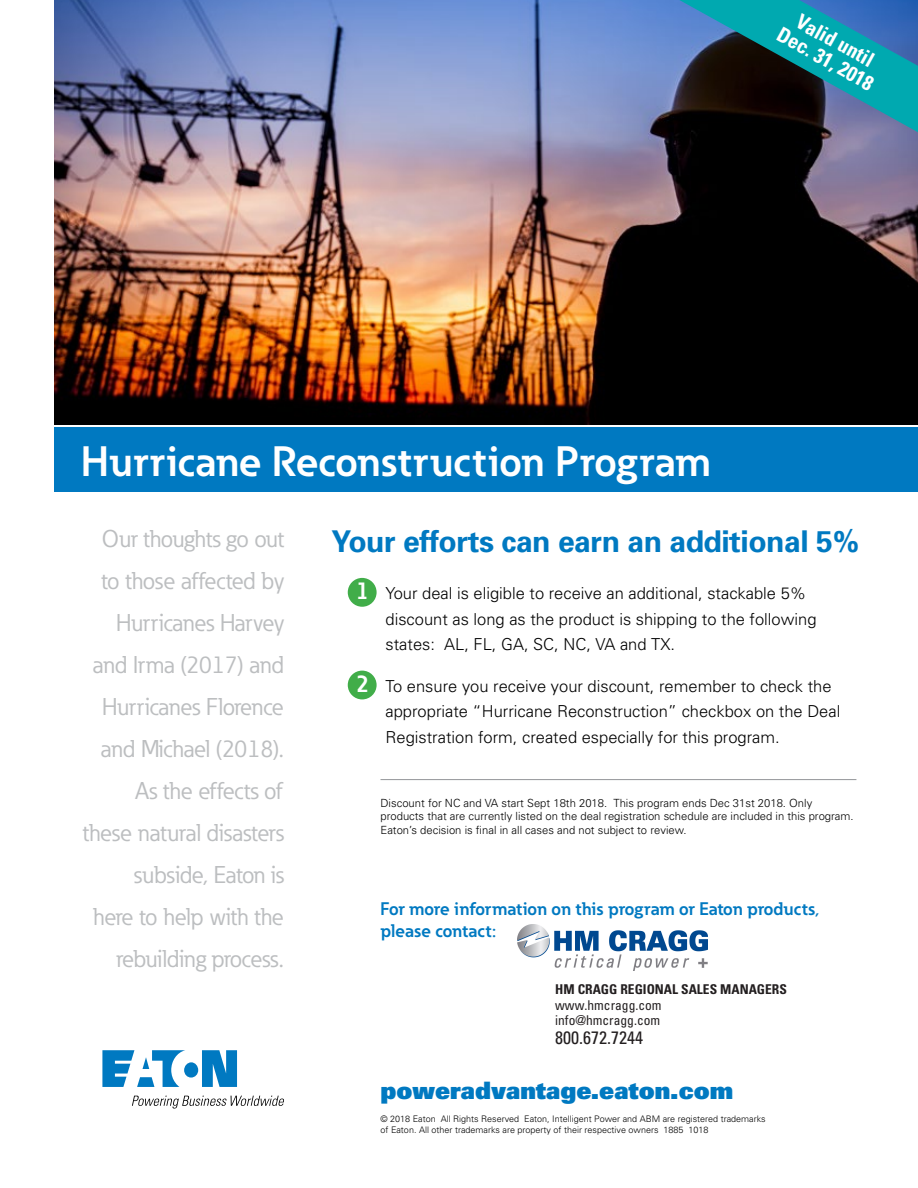
<style>
.page{position:relative;width:918px;height:1188px;background:#fff}
.page>*{position:absolute;margin:0;border:0;box-sizing:border-box;transform-origin:0 0}
.t1{font:700 42px "Eaton";color:#fff}
.t2{font:700 30px "Univers";letter-spacing:-.015em;color:#0079c1}
.t3{font:24px/42px "Eaton";letter-spacing:-.01em;color:#bcbec0;text-align:right}
.t4{font:900 24px "Univers";color:#0079c1}
.t5{font:700 condensed 20.7px/20.7px "Univers";color:#fff;text-align:center}
.t6{font:700 18px/21.6px "Eaton";color:#0079c1}
.t7{font:condensed 18px "Univers";color:#231f20}
.t8{font:300 16.5px/25.5px "Univers";color:#000}
.t9{font:condensed 13.5px/15.5px "Univers";color:#231f20}
.t10{font:700 condensed 13.5px "Univers";color:#231f20}
.t11{font:300 11.25px/13.5px "Univers";color:#000}
.t12{font:300 9px/10.8px "Univers";color:#000}
.s1{font-family:"Eaton";font-weight:700;font-size:24px;color:#fff}
</style>
<div class="page">
<img style="left:54px;top:0;width:864px;height:425px">
<div style="left:54px;top:427px;width:864px;height:65px;background:#0079c1"></div>
<svg style="left:102px;top:1050px;width:135px;height:37px"></svg>
<svg style="left:132px;top:1096px;width:152px;height:13px"></svg>
<div style="left:348px;top:578px;width:29px;height:29px;background:#41ad49;border-radius:50%"></div>
<div style="left:348px;top:671px;width:29px;height:28px;background:#41ad49;border-radius:50%"></div>
<svg style="left:622px;top:0;width:296px;height:153px;background:#2d627c"></svg>
<hr style="left:380px;top:779px;width:476px;height:1px;background:#939598">
<img style="left:517px;top:925px;width:190px;height:46px">
<p class="t5" style="left:794px;top:6px;width:108px;rotate:29deg">Valid until<br>Dec. 31, 2018</p>
<h1 class="t1" style="left:81px;top:435px;width:631px">Hurricane Reconstruction Program</h1>
<h3 class="t3" style="left:82px;top:518px;width:203px">Our thoughts go out to those affected by<br>Hurricanes Harvey and Irma (2017) and<br>Hurricanes Florence and Michael (2018).<br>As the effects of these natural disasters subside, Eaton is<br>here to help with the rebuilding process.</h3>
<h2 class="t2" style="left:332px;top:523px;width:529px">Your efforts can earn an additional 5%</h2>
<p class="t8" style="left:386px;top:581px;width:432px;text-indent:-29px"><span class="s1">1</span> Your deal is eligible to receive an additional, stackable 5% discount as long as the product is shipping to the following states: AL, FL, GA, SC, NC, VA and TX.</p>
<p class="t8" style="left:386px;top:673px;width:456px;text-indent:-29px"><span class="s1">2</span> To ensure you receive your discount, remember to check the appropriate “Hurricane Reconstruction” checkbox on the Deal<br>Registration form, created especially for this program.</p>
<p class="t11" style="left:380px;top:796px;width:475px">Discount for NC and VA start Sept 18th 2018. This program ends Dec 31st 2018. Only products that are currently listed on the deal registration schedule are included in this program.<br>Eaton’s decision is final in all cases and not subject to review.</p>
<p class="t6" style="left:380px;top:898px;width:440px">For more information on this program or Eaton products, please contact:</p>
<p class="t10" style="left:555px;top:981px;width:233px">HM CRAGG REGIONAL SALES MANAGERS</p>
<p class="t9" style="left:555px;top:997px;width:108px">www.hmcragg.com info@hmcragg.com</p>
<p class="t7" style="left:555px;top:1026px;width:89px">800.672.7244</p>
<h3 class="t4" style="left:380px;top:1074px;width:354px">poweradvantage.eaton.com</h3>
<p class="t12" style="left:380px;top:1114px;width:387px">© 2018 Eaton All Rights Reserved Eaton, Intelligent Power and ABM are registered trademarks of Eaton. All other trademarks are property of their respective owners 1885 1018</p>
</div>
